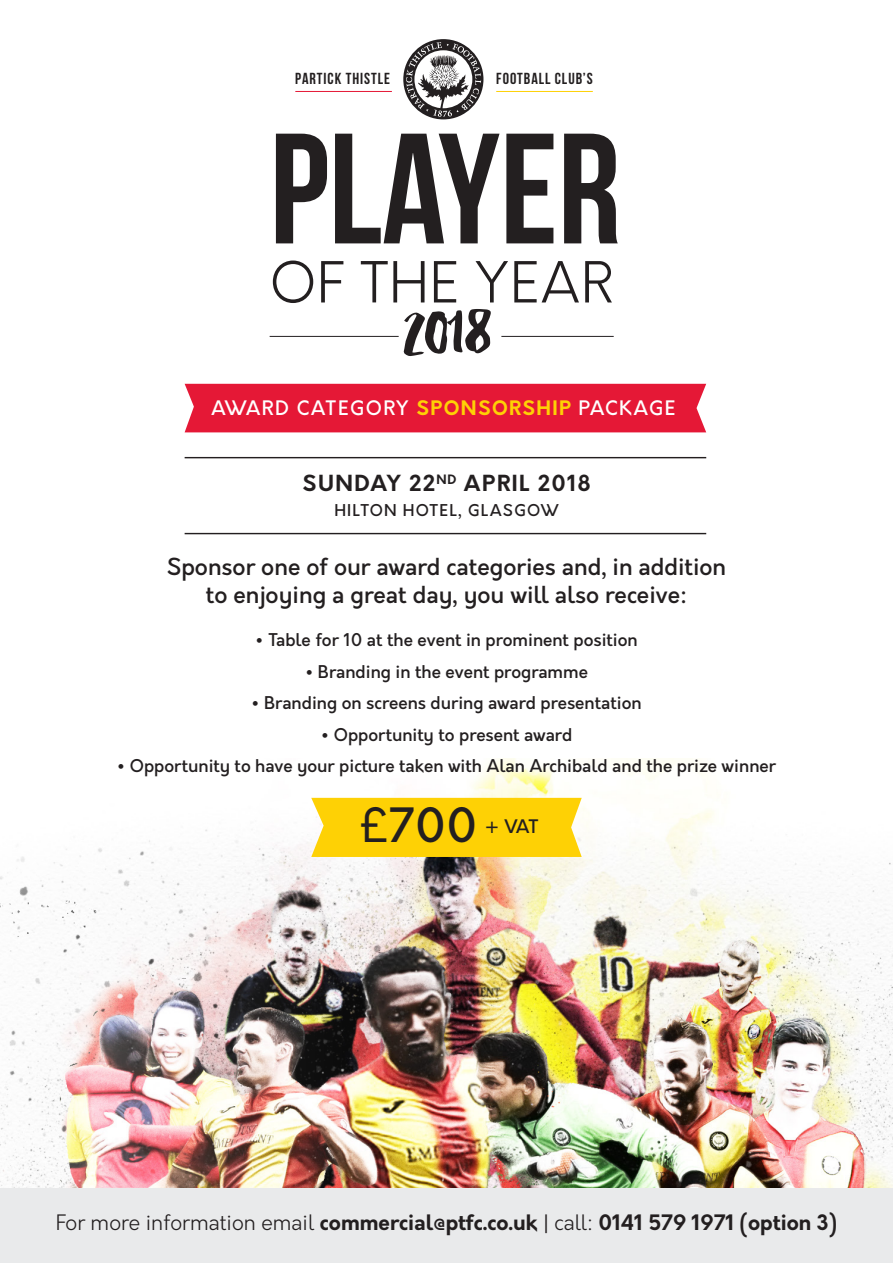
<style>
.page{position:relative;width:893px;height:1263px;background:#fff}
.page>*{position:absolute;margin:0;border:0;box-sizing:border-box;transform-origin:0 0}
.t1{font:156.75px "Bebas Neue";color:#231f20}
.t2{font:300 55.2px "Orkney";letter-spacing:.01em;color:#231f20}
.t3{font:500 46.2px "Orkney";color:#231f20}
.t4{font:500 22.95px/27.2px "Orkney";color:#231f20;text-align:center}
.t5{font:700 21.6px "Orkney";letter-spacing:.07em;color:#231f20}
.t6{font:700 20.85px "Orkney";color:#231f20}
.t7{font:500 19.5px "Orkney";letter-spacing:.07em;color:#fff}
.t8{font:500 18.3px "Orkney";color:#231f20}
.t9{font:500 17.25px "Orkney";color:#231f20}
.t10{font:16.05px "Bebas Neue";letter-spacing:.06em;color:#231f20}
.t11{font:500 15.9px "Orkney";letter-spacing:.07em;color:#231f20}
.s1{font-weight:700;color:#fed105}
.s2{font-weight:300}
.s3{font-weight:500}
</style>
<div class="page">
<img style="left:0;top:758px;width:893px;height:430px">
<div style="left:185px;top:384px;width:521px;height:48px;background:#e51836"></div>
<svg style="left:403px;top:39px;width:80px;height:80px"></svg>
<hr style="left:295px;top:91px;width:97px;height:1px;background:#e51836">
<hr style="left:270px;top:336px;width:129px;height:1px;background:#231f20">
<hr style="left:501px;top:336px;width:113px;height:1px;background:#231f20">
<hr style="left:496px;top:91px;width:97px;height:1px;background:#fed105">
<svg style="left:404px;top:309px;width:87px;height:47px"></svg>
<hr style="left:185px;top:457px;width:521px;height:1px;background:#231f20">
<hr style="left:185px;top:533px;width:521px;height:1px;background:#231f20">
<div style="left:0;top:1188px;width:893px;height:75px;background:#e9eaeb"></div>
<div style="left:311px;top:798px;width:271px;height:59px;background:#fed105"></div>
<p class="t10" style="left:295px;top:70px;width:96px">PARTICK THISTLE</p>
<p class="t10" style="left:496px;top:70px;width:98px">FOOTBALL CLUB’S</p>
<p class="t1" style="left:270px;top:103px;width:353px">PLAYER</p>
<p class="t2" style="left:270px;top:247px;width:344px">OF THE YEAR</p>
<p class="t7" style="left:211px;top:395px;width:465px">AWARD CATEGORY <span class="s1">SPONSORSHIP</span> PACKAGE</p>
<p class="t5" style="left:302px;top:469px;width:290px">SUNDAY 22<sup>ND</sup> APRIL 2018</p>
<p class="t11" style="left:334px;top:499px;width:226px">HILTON HOTEL, GLASGOW</p>
<p class="t4" style="left:167px;top:554px;width:561px">Sponsor one of our award categories and, in addition to enjoying a great day, you will also receive:</p>
<p class="t9" style="left:255px;top:629px;width:384px">• Table for 10 at the event in prominent position</p>
<p class="t9" style="left:305px;top:660px;width:284px">• Branding in the event programme</p>
<p class="t9" style="left:251px;top:692px;width:392px">• Branding on screens during award presentation</p>
<p class="t9" style="left:321px;top:723px;width:253px">• Opportunity to present award</p>
<p class="t9" style="left:117px;top:755px;width:661px">• Opportunity to have your picture taken with Alan Archibald and the prize winner</p>
<p class="t3" style="left:360px;top:795px;width:119px">£700</p>
<p class="t8" style="left:485px;top:814px;width:55px">+ VAT</p>
<p class="t6" style="left:56px;top:1208px;width:783px"><span class="s2">For more information email</span> commercial@ptfc.co.uk <span class="s3">|</span> <span class="s2">call:</span> 0141 579 1971 (option 3)</p>
</div>
